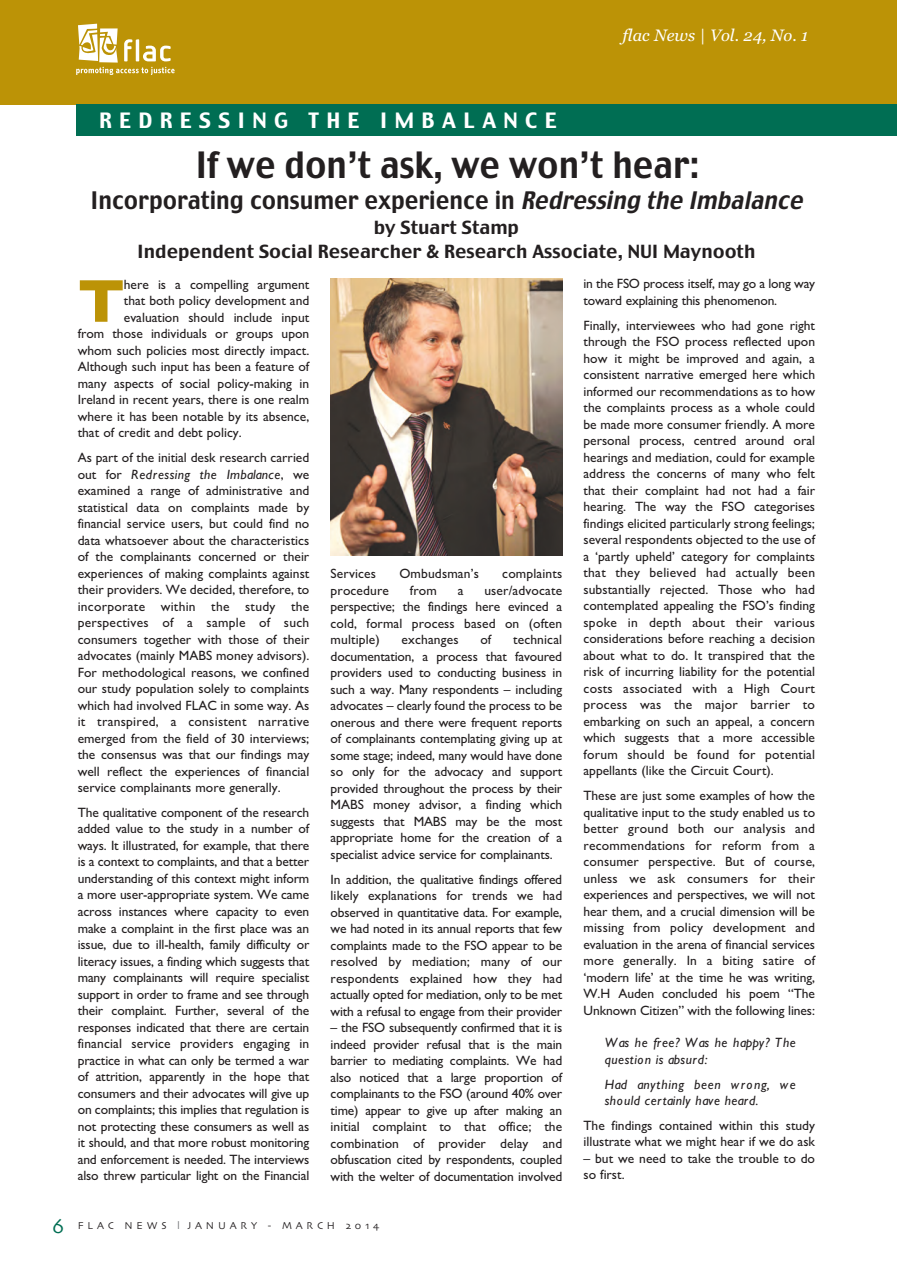
<style>
.page{position:relative;width:897px;height:1265px;background:#fff}
.page>*{position:absolute;margin:0;border:0;box-sizing:border-box;transform-origin:0 0}
.t1{font:700 61.2px "Gill Sans";color:#bc9306}
.t2{font:36px "Charcoal";color:#231f20;scale:.9 1}
.t3{font:24px "Charcoal";color:#231f20;scale:.9 1}
.t4{font:21px "Charcoal";letter-spacing:.35em;color:#fff}
.t5{font:18px/24px "Charcoal";color:#231f20;text-align:center}
.t6{font:italic 16.5px "Georgia";color:#fff}
.t7{font:13.5px/16.5px "Gill Sans";color:#231f20;text-align:justify}
.t8{font:italic 13.5px/16.5px "Gill Sans";letter-spacing:.05em;color:#231f20}
.t9{font:italic 13.5px/16.5px "Gill Sans";letter-spacing:.03em;color:#231f20}
.t10{font:10.5px "Skia";letter-spacing:.375em;color:#231f20}
.s1{font-style:italic}
.s2{font-size:21px;color:#006e53}
.s3{font-family:"Frutiger";color:#6c6d70}
</style>
<div class="page">
<div style="left:0;top:0;width:896px;height:104px;background:#bc9306"></div>
<div style="left:76px;top:104px;width:820px;height:31px;background:#006e53"></div>
<svg style="left:76px;top:24px;width:98px;height:51px"></svg>
<img style="left:330px;top:278px;width:232px;height:277px">
<p class="t6" style="left:622px;top:26px;width:187px">flac News | Vol. 24, No. 1</p>
<h3 class="t4" style="left:99px;top:109px;width:459px">REDRESSING THE IMBALANCE</h3>
<h2 class="t2" style="left:195px;top:144px;width:559px">If we don’t ask, we won’t hear:</h2>
<h3 class="t3" style="left:90px;top:187px;width:799px">Incorporating consumer experience in <span class="s1">Redressing the Imbalance</span></h3>
<h3 class="t5" style="left:137px;top:215px;width:619px">by Stuart Stamp<br>Independent Social Researcher &amp; Research Associate, NUI Maynooth</h3>
<h1 class="t1" style="left:78px;top:265px;width:49px">T</h1>
<p class="t7" style="left:124px;top:276px;width:187px">here is a compelling argument</p>
<p class="t7" style="left:124px;top:292px;width:187px">that both policy development and</p>
<p class="t7" style="left:124px;top:309px;width:187px">evaluation should include input</p>
<p class="t7" style="left:78px;top:325px;width:233px">from those individuals or groups upon</p>
<p class="t7" style="left:78px;top:342px;width:233px">whom such policies most directly impact.</p>
<p class="t7" style="left:78px;top:358px;width:233px">Although such input has been a feature of</p>
<p class="t7" style="left:78px;top:375px;width:233px">many aspects of social policy-making in</p>
<p class="t7" style="left:78px;top:391px;width:233px">Ireland in recent years, there is one realm</p>
<p class="t7" style="left:78px;top:408px;width:233px">where it has been notable by its absence,</p>
<p class="t7" style="left:78px;top:424px;width:165px">that of credit and debt policy.</p>
<p class="t7" style="left:78px;top:449px;width:233px">As part of the initial desk research carried out for <span class="s1">Redressing the Imbalance</span>, we examined a range of administrative and statistical data on complaints made by financial service users, but could find no data whatsoever about the characteristics of the complainants concerned or their experiences of making complaints against their providers. We decided, therefore, to incorporate within the study the perspectives of a sample of such consumers together with those of their advocates (mainly MABS money advisors).<br>For methodological reasons, we confined our study population solely to complaints which had involved FLAC in some way. As it transpired, a consistent narrative emerged from the field of 30 interviews; the consensus was that our findings may well reflect the experiences of financial service complainants more generally.</p>
<p class="t7" style="left:78px;top:804px;width:233px">The qualitative component of the research added value to the study in a number of ways. It illustrated, for example, that there is a context to complaints, and that a better understanding of this context might inform a more user-appropriate system. We came across instances where capacity to even make a complaint in the first place was an issue, due to ill-health, family difficulty or literacy issues, a finding which suggests that many complainants will require specialist support in order to frame and see through their complaint. Further, several of the responses indicated that there are certain financial service providers engaging in practice in what can only be termed a war of attrition, apparently in the hope that consumers and their advocates will give up on complaints; this implies that regulation is not protecting these consumers as well as it should, and that more robust monitoring and enforcement is needed. The interviews also threw particular light on the Financial</p>
<p class="t7" style="left:330px;top:565px;width:47px">Services</p>
<p class="t7" style="left:399px;top:565px;width:81px">ombudsman’s</p>
<p class="t7" style="left:502px;top:565px;width:61px">complaints</p>
<p class="t7" style="left:330px;top:581px;width:60px">procedure</p>
<p class="t7" style="left:410px;top:581px;width:28px">from</p>
<p class="t7" style="left:457px;top:581px;width:7px">a</p>
<p class="t7" style="left:330px;top:581px;width:233px;text-indent:154px">user/advocate perspective; the findings here evinced a cold, formal process based on (often multiple)</p>
<p class="t7" style="left:401px;top:631px;width:58px">exchanges</p>
<p class="t7" style="left:480px;top:631px;width:12px">of</p>
<p class="t7" style="left:330px;top:631px;width:233px;text-indent:182px">technical documentation, a process that favoured providers used to conducting business in such a way. Many respondents – including advocates – clearly found the process to be onerous and there were frequent reports of complainants contemplating giving up at some stage; indeed, many would have done so only for the advocacy and support provided throughout the process by their MABS money advisor, a finding which suggests that MABS may be the most appropriate home for the creation of a specialist advice service for complainants.</p>
<p class="t7" style="left:330px;top:870px;width:233px">In addition, the qualitative findings offered likely explanations for trends we had observed in quantitative data. For example, we had noted in its annual reports that few complaints made to the FSo appear to be resolved by mediation; many of our respondents explained how they had actually opted for mediation, only to be met with a refusal to engage from their provider</p>
<p class="t7" style="left:330px;top:1019px;width:233px">– the FSo subsequently confirmed that it is indeed provider refusal that is the main barrier to mediating complaints. We had also noticed that a large proportion of complainants to the FSo (around 40% over time) appear to give up after making an initial complaint to that office; the combination of provider delay and obfuscation cited by respondents, coupled with the welter of documentation involved</p>
<p class="t10" style="left:52px;top:1219px;width:328px"><span class="s2">6</span> FLAC NEWS <span class="s3">l</span> JANUARY - MARCH 2014</p>
<p class="t7" style="left:583px;top:275px;width:233px">in the FSo process itself, may go a long way toward explaining this phenomenon.</p>
<p class="t7" style="left:583px;top:317px;width:233px">Finally, interviewees who had gone right through the FSo process reflected upon how it might be improved and again, a consistent narrative emerged here which informed our recommendations as to how the complaints process as a whole could be made more consumer friendly. A more personal process, centred around oral hearings and mediation, could for example address the concerns of many who felt that their complaint had not had a fair hearing. The way the FSo categorises findings elicited particularly strong feelings; several respondents objected to the use of a ‘partly upheld’ category for complaints that they believed had actually been substantially rejected. Those who had contemplated appealing the FSo’s finding spoke in depth about their various considerations before reaching a decision about what to do. It transpired that the risk of incurring liability for the potential costs associated with a High Court process was the major barrier to embarking on such an appeal, a concern which suggests that a more accessible forum should be found for potential appellants (like the Circuit Court).</p>
<p class="t7" style="left:583px;top:787px;width:233px">These are just some examples of how the qualitative input to the study enabled us to better ground both our analysis and recommendations for reform from a consumer perspective. But of course, unless we ask consumers for their experiences and perspectives, we will not hear them, and a crucial dimension will be missing from policy development and evaluation in the arena of financial services more generally. In a biting satire of ‘modern life’ at the time he was writing, W.H Auden concluded his poem “The Unknown Citizen” with the following lines:</p>
<p class="t9" style="left:604px;top:1034px;width:192px">Was he free? Was he happy? The question is absurd:</p>
<p class="t8" style="left:604px;top:1075px;width:192px">Had anything been wrong, we should certainly have heard.</p>
<p class="t7" style="left:583px;top:1116px;width:233px">The findings contained within this study illustrate what we might hear if we do ask</p>
<p class="t7" style="left:583px;top:1149px;width:233px">– but we need to take the trouble to do so first.</p>
</div>
